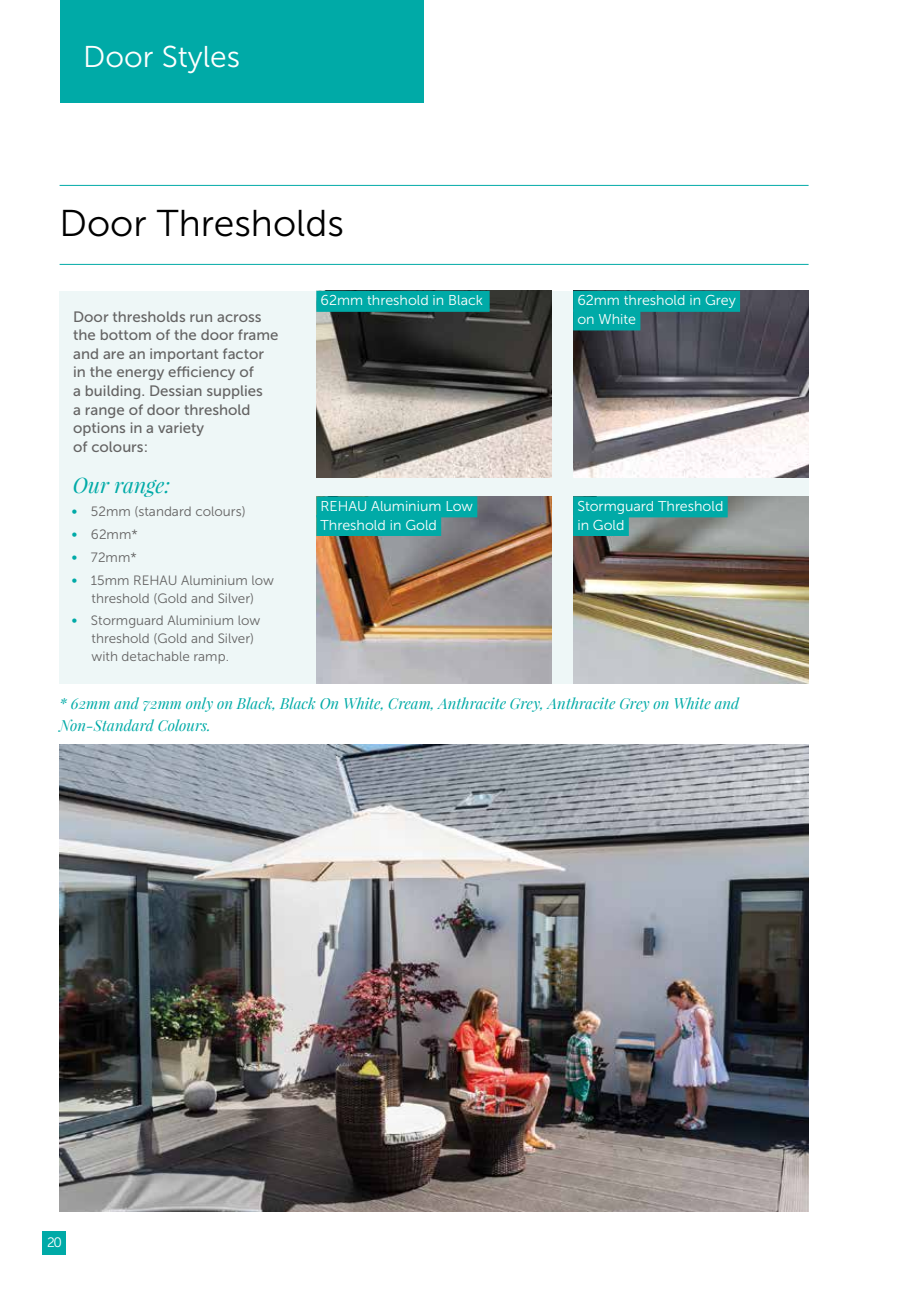
<style>
.page{position:relative;width:915px;height:1297px;background:#fff}
.page>*{position:absolute;margin:0;border:0;box-sizing:border-box;transform-origin:0 0}
.t1{font:37.2px "Museo Sans 300";color:#000}
.t2{font:30px "Museo Sans 300";color:#fff}
.t3{font:italic 21px "Playfair Display";color:#00aaa7}
.t4{font:15px/18.6px "Museo Sans 500";color:#646363}
.t5{font:italic 15px/22.5px "Playfair Display";color:#00aaa7}
.t6{font:14.25px/18.6px "Museo Sans 300";color:#fff}
.t7{font:13.65px "Museo Sans 300";color:#fff}
.t8{font:13.5px/18px "Museo Sans 300";color:#646363;text-align:center}
.s1{font-size:15px;color:#00aaa7}
</style>
<div class="page">
<div style="left:60px;top:291px;width:748px;height:392px;background:#eef7f7"></div>
<hr style="left:60px;top:185px;width:748px;height:1px;background:#00aaa7">
<hr style="left:60px;top:264px;width:748px;height:1px;background:#00aaa7">
<img style="left:316px;top:291px;width:235px;height:187px">
<div style="left:316px;top:291px;width:173px;height:21px;background:#00aaa7"></div>
<img style="left:573px;top:291px;width:235px;height:187px">
<div style="left:573px;top:291px;width:166px;height:21px;background:#00aaa7"></div>
<div style="left:573px;top:309px;width:67px;height:21px;background:#00aaa7"></div>
<img style="left:573px;top:496px;width:235px;height:187px">
<div style="left:573px;top:496px;width:154px;height:21px;background:#00aaa7"></div>
<div style="left:573px;top:515px;width:55px;height:21px;background:#00aaa7"></div>
<img style="left:316px;top:496px;width:235px;height:187px">
<div style="left:316px;top:496px;width:161px;height:21px;background:#00aaa7"></div>
<div style="left:316px;top:515px;width:125px;height:21px;background:#00aaa7"></div>
<img style="left:60px;top:745px;width:748px;height:467px">
<div style="left:60px;top:0;width:363px;height:102px;background:#00aaa7"></div>
<div style="left:43px;top:1231px;width:23px;height:24px;background:#00aaa7"></div>
<h2 class="t2" style="left:83px;top:40px;width:158px">Door Styles</h2>
<h1 class="t1" style="left:60px;top:203px;width:286px">Door Thresholds</h1>
<p class="t4" style="left:73px;top:307px;width:207px">Door thresholds run across the bottom of the door frame and are an important factor in the energy efficiency of<br>a building. Dessian supplies<br>a range of door threshold options in a variety<br>of colours:</p>
<h3 class="t3" style="left:73px;top:471px;width:99px">Our range:</h3>
<p class="t8" style="left:71px;top:502px;width:175px"><span class="s1">•</span> 52mm (standard colours)</p>
<p class="t8" style="left:71px;top:525px;width:68px"><span class="s1">•</span> 62mm*</p>
<p class="t8" style="left:71px;top:548px;width:67px"><span class="s1">•</span> 72mm*</p>
<p class="t8" style="left:71px;top:571px;width:204px"><span class="s1">•</span> 15mm REHAU Aluminium low threshold (Gold and Silver)</p>
<p class="t8" style="left:91px;top:612px;width:170px;text-align:left;text-indent:-20px"><span class="s1">•</span> Stormguard Aluminium low threshold (Gold and Silver) with detachable ramp.</p>
<p class="t6" style="left:320px;top:291px;width:164px">62mm threshold in Black</p>
<p class="t6" style="left:577px;top:291px;width:160px">62mm threshold in Grey on White</p>
<p class="t6" style="left:320px;top:497px;width:154px">REHAU Aluminium Low<br>Threshold in Gold</p>
<p class="t6" style="left:577px;top:497px;width:147px">Stormguard Threshold in Gold</p>
<p class="t5" style="left:60px;top:691px;width:681px">* 62mm and 72mm only on Black, Black On White, Cream, Anthracite Grey, Anthracite Grey on White and<br>Non-Standard Colours.</p>
<p class="t7" style="left:47px;top:1235px;width:16px">20</p>
</div>
